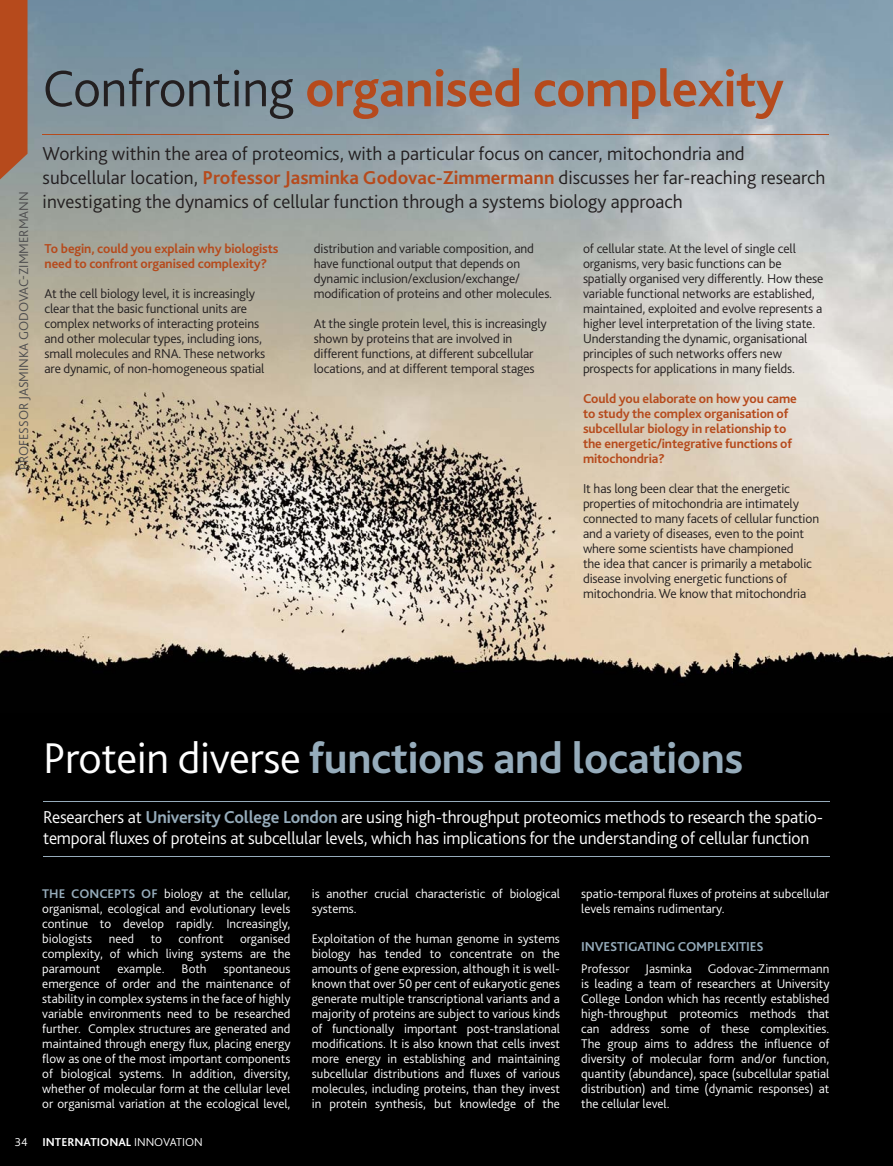
<style>
.page{position:relative;width:893px;height:1166px;background:#fff}
.page>*{position:absolute;margin:0;border:0;box-sizing:border-box;transform-origin:0 0}
.t1{font:700 53.7px "Bliss 2";letter-spacing:-.01em;color:#b64a1c}
.t2{font:700 45px "Bliss 2";letter-spacing:-.01em;color:#96acbb}
.t3{font:300 19.5px/24px "Bliss 2";color:#231f20}
.t4{font:300 18px/21px "Bliss 2";letter-spacing:-.01em;color:#fff}
.t5{font:300 13.5px/15px "Bliss 2";letter-spacing:-.01em;color:#231f20}
.t6{font:700 13.5px/15px "Bliss 2";letter-spacing:-.01em;color:#b64a1c}
.t7{font:300 13.5px "Bliss 2";color:#4c4c4e}
.t8{font:700 13.5px "Bliss 2";letter-spacing:-.01em;color:#96acbb}
.t9{font:300 13.2px/15px "Bliss 2";color:#fff;text-align:justify}
.t10{font:700 12px "Bliss 2";color:#fff}
.s1{font-weight:300;color:#231f20}
.s2{font-weight:700;color:#b64a1c}
.s3{font-weight:300;color:#fff}
.s4{font-weight:700;color:#96acbb}
.s5{font-weight:300}
</style>
<div class="page">
<img style="left:0;top:0;width:893px;height:1165px">
<hr style="left:43px;top:801px;width:786px;height:1px;background:#96acbb">
<hr style="left:43px;top:856px;width:786px;height:1px;background:#96acbb">
<hr style="left:43px;top:134px;width:786px;height:1px;background:#b64a1c">
<svg style="left:0;top:0;width:28px;height:191px;background:#b0552e"></svg>
<p class="t7" style="left:19px;top:469px;width:280px;rotate:-90deg">PROFESSOR JASMINKA GODOVAC-ZIMMERMANN</p>
<p class="t1" style="left:43px;top:68px;width:743px"><span class="s1">Confronting</span> organised complexity</p>
<p class="t3" style="left:43px;top:143px;width:784px">Working within the area of proteomics, with a particular focus on cancer, mitochondria and subcellular location, <span class="s2">Professor Jasminka Godovac-Zimmermann</span> discusses her far-reaching research investigating the dynamics of cellular function through a systems biology approach</p>
<p class="t6" style="left:45px;top:242px;width:236px">To begin, could you explain why biologists need to confront organised complexity?</p>
<p class="t5" style="left:45px;top:287px;width:222px">At the cell biology level, it is increasingly clear that the basic functional units are complex networks of interacting proteins and other molecular types, including ions, small molecules and RNA. These networks are dynamic, of non-homogeneous spatial</p>
<p class="t5" style="left:583px;top:242px;width:242px">of cellular state. At the level of single cell organisms, very basic functions can be spatially organised very differently. How these variable functional networks are established, maintained, exploited and evolve represents a higher level interpretation of the living state.<br>Understanding the dynamic, organisational principles of such networks offers new prospects for applications in many fields.</p>
<p class="t6" style="left:583px;top:392px;width:215px">Could you elaborate on how you came to study the complex organisation of subcellular biology in relationship to the energetic/integrative functions of mitochondria?</p>
<p class="t5" style="left:583px;top:482px;width:238px">It has long been clear that the energetic properties of mitochondria are intimately connected to many facets of cellular function and a variety of diseases, even to the point where some scientists have championed<br>the idea that cancer is primarily a metabolic disease involving energetic functions of mitochondria. We know that mitochondria</p>
<p class="t5" style="left:314px;top:242px;width:240px">distribution and variable composition, and have functional output that depends on dynamic inclusion/exclusion/exchange/ modification of proteins and other molecules.</p>
<p class="t5" style="left:314px;top:317px;width:235px">At the single protein level, this is increasingly shown by proteins that are involved in different functions, at different subcellular locations, and at different temporal stages</p>
<p class="t2" style="left:43px;top:740px;width:702px"><span class="s3">Protein diverse</span> functions and locations</p>
<p class="t4" style="left:43px;top:808px;width:781px">Researchers at <span class="s4">University College London</span> are using high-throughput proteomics methods to research the spatio&shy;temporal fluxes of proteins at subcellular levels, which has implications for the understanding of cellular function</p>
<p class="t9" style="left:42px;top:887px;width:250px"><span class="s4">THE CONCEPTS OF</span> biology at the cellular, organismal, ecological and evolutionary levels continue to develop rapidly. Increasingly, biologists</p>
<p class="t9" style="left:42px;top:932px;width:250px;text-indent:136px">confront organised complexity, of which living systems are the paramount</p>
<p class="t9" style="left:109px;top:932px;width:55px">need to</p>
<p class="t9" style="left:117px;top:962px;width:49px">example.</p>
<p class="t9" style="left:182px;top:962px;width:27px">Both</p>
<p class="t9" style="left:42px;top:962px;width:250px;text-indent:182px">spontaneous emergence of order and the maintenance of stability in complex systems in the face of highly variable environments need to be researched further. Complex structures are generated and maintained through energy flux, placing energy flow as one of the most important components of biological systems. In addition, diversity, whether of molecular form at the cellular level or organismal variation at the ecological level,</p>
<p class="t9" style="left:312px;top:887px;width:250px">is another crucial characteristic of biological systems.</p>
<p class="t9" style="left:312px;top:932px;width:250px">Exploitation of the human genome in systems biology has tended to concentrate on the amounts of gene expression, although it is well&shy;known that over 50 per cent of eukaryotic genes generate multiple transcriptional variants and a majority of proteins are subject to various kinds of functionally important post-translational modifications. It is also known that cells invest more energy in establishing and maintaining subcellular distributions and fluxes of various molecules, including proteins, than they invest in protein synthesis, but knowledge of the</p>
<p class="t9" style="left:581px;top:887px;width:250px">spatio-temporal fluxes of proteins at subcellular levels remains rudimentary.</p>
<p class="t8" style="left:581px;top:940px;width:184px">INVESTIGATING COMPLEXITIES</p>
<p class="t9" style="left:581px;top:962px;width:250px">Professor Jasminka Godovac-Zimmermann is leading a team of researchers at University College London which has recently established high-throughput proteomics methods that can address some of these complexities.<br>The group aims to address the influence of diversity of molecular form and/or function, quantity (abundance), space (subcellular spatial distribution) and time (dynamic responses) at the cellular level.</p>
<p class="t10" style="left:15px;top:1136px;width:189px"><span class="s5">34</span> INTERNATIONAL <span class="s5">INNOVATION</span></p>
</div>
